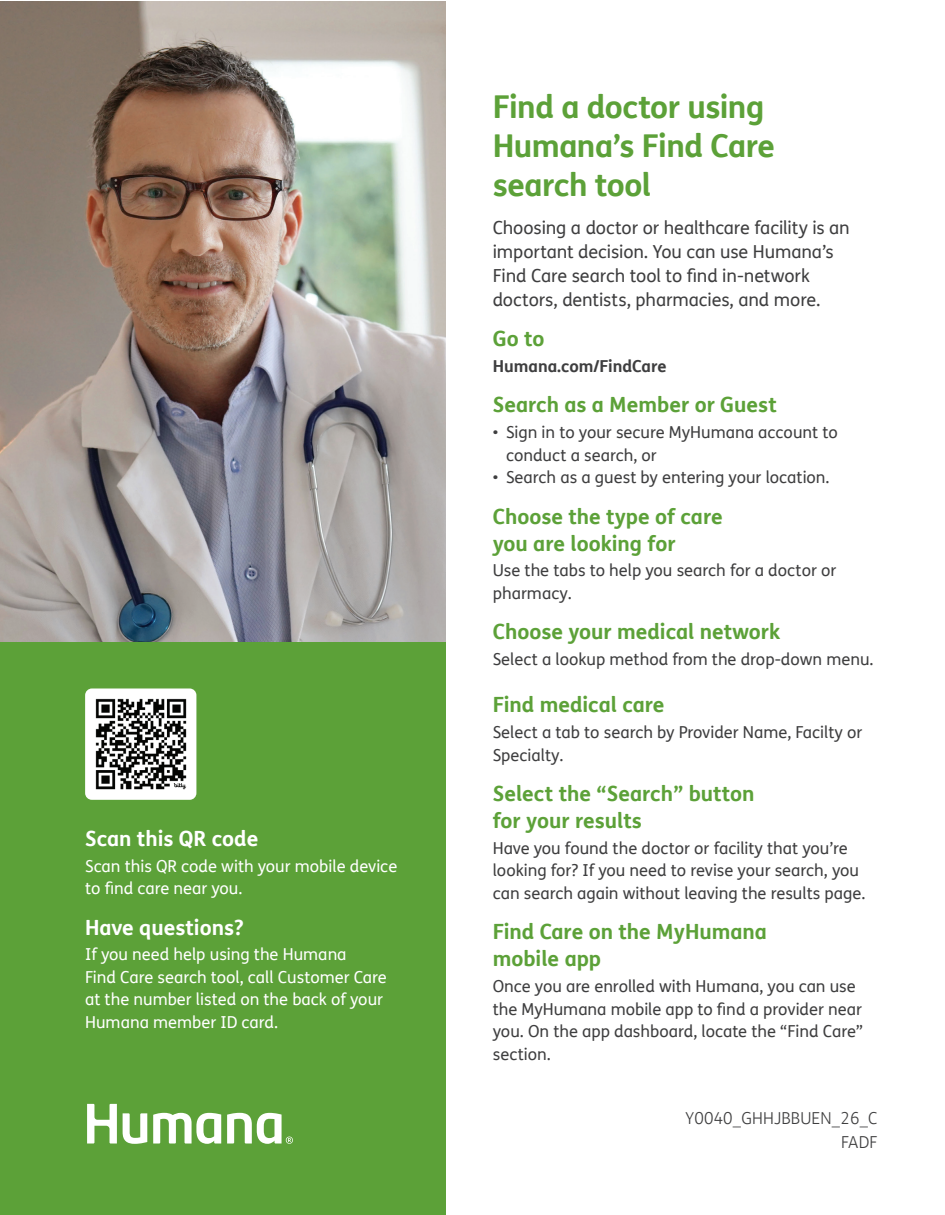
<style>
.page{position:relative;width:945px;height:1215px;background:#fff}
.page>*{position:absolute;margin:0;border:0;box-sizing:border-box;transform-origin:0 0}
.t1{font:700 31.5px/39px "FS Humana";letter-spacing:-.02em;color:#5ca138}
.t2{font:700 21px/27px "FS Humana";color:#5ca138}
.t3{font:700 21px "FS Humana";color:#fff}
.t4{font:18px/24px "FS Humana";letter-spacing:-.005em;color:#3e3e3f}
.t5{font:16.5px/22.5px "FS Humana";color:#3e3e3f}
.t6{font:16.5px/22.5px "FS Humana";color:#fff}
.t7{font:300 16.5px/24px "FS Humana";letter-spacing:.01em;color:#3e3e3f;text-align:right}
.t8{font:700 16.5px "FS Humana";color:#3e3e3f}
</style>
<div class="page">
<div style="left:0;top:14px;width:446px;height:1201px;background:#5ca138"></div>
<svg style="left:87px;top:1104px;width:206px;height:40px"></svg>
<img style="left:0;top:2px;width:446px;height:639px">
<img style="left:85px;top:688px;width:111px;height:112px">
<p class="t3" style="left:85px;top:822px;width:175px">Scan this QR code</p>
<p class="t6" style="left:85px;top:854px;width:314px">Scan this QR code with your mobile device to find care near you.</p>
<p class="t3" style="left:85px;top:911px;width:160px">Have questions?</p>
<p class="t6" style="left:85px;top:943px;width:303px">If you need help using the Humana<br>Find Care search tool, call Customer Care at the number listed on the back of your Humana member ID card.</p>
<h1 class="t1" style="left:493px;top:86px;width:284px">Find a doctor using<br>Humana’s Find Care search tool</h1>
<p class="t4" style="left:493px;top:215px;width:359px">Choosing a doctor or healthcare facility is an important decision. You can use Humana’s Find Care search tool to find in-network doctors, dentists, pharmacies, and more.</p>
<p class="t2" style="left:493px;top:324px;width:53px">Go to</p>
<p class="t8" style="left:493px;top:353px;width:175px">Humana.com/FindCare</p>
<p class="t2" style="left:493px;top:390px;width:286px">Search as a Member or Guest</p>
<p class="t5" style="left:506px;top:421px;width:333px;text-indent:-13px">• Sign in to your secure MyHumana account to conduct a search, or</p>
<p class="t5" style="left:493px;top:466px;width:338px">• Search as a guest by entering your location.</p>
<p class="t2" style="left:493px;top:502px;width:232px">Choose the type of care you are looking for</p>
<p class="t5" style="left:493px;top:559px;width:345px">Use the tabs to help you search for a doctor or pharmacy.</p>
<p class="t2" style="left:493px;top:617px;width:289px">Choose your medical network</p>
<p class="t5" style="left:493px;top:648px;width:382px">Select a lookup method from the drop-down menu.</p>
<p class="t2" style="left:493px;top:690px;width:173px">Find medical care</p>
<p class="t5" style="left:493px;top:721px;width:371px">Select a tab to search by Provider Name, Facilty or<br>Specialty.</p>
<p class="t2" style="left:493px;top:779px;width:263px">Select the “Search” button for your results</p>
<p class="t5" style="left:493px;top:836px;width:374px">Have you found the doctor or facility that you’re looking for? If you need to revise your search, you can search again without leaving the results page.</p>
<p class="t2" style="left:493px;top:917px;width:276px">Find Care on the MyHumana mobile app</p>
<p class="t5" style="left:493px;top:975px;width:372px">Once you are enrolled with Humana, you can use the MyHumana mobile app to find a provider near you. On the app dashboard, locate the “Find Care” section.</p>
<p class="t7" style="left:686px;top:1105px;width:193px">Y0040_GHHJBBUEN_26_C<br>FADF</p>
</div>
